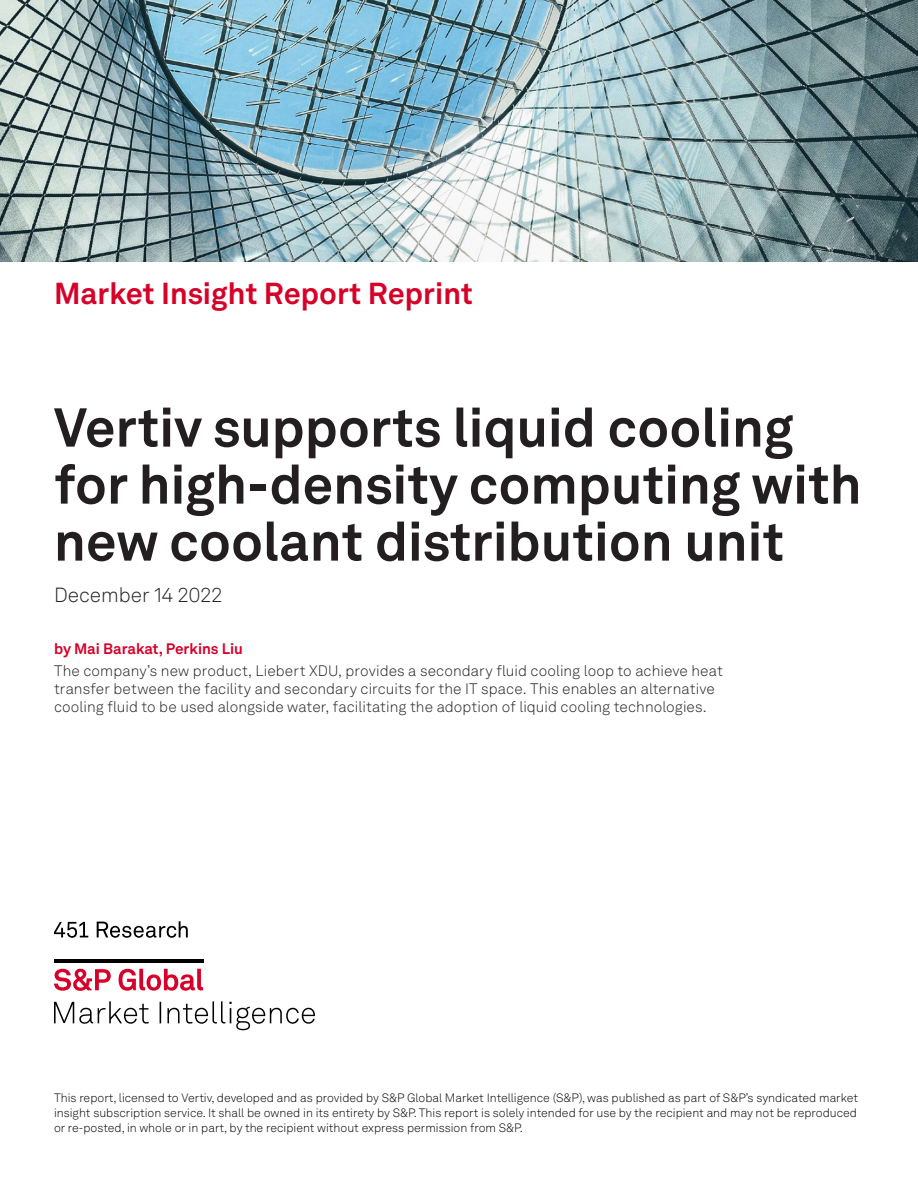
<style>
.page{position:relative;width:918px;height:1188px;background:#fff}
.page>*{position:absolute;margin:0;border:0;box-sizing:border-box;transform-origin:0 0}
.t1{font:700 54px/57px "Akkurat LL";color:#231f20}
.Report_type{font:700 30px "Akkurat LL";color:#d60029}
.Date{font:300 20.25px "Akkurat LL";letter-spacing:-.005em;color:#231f20}
.Hook{font:300 15px/18px "Akkurat LL";letter-spacing:.005em;color:#231f20}
.Author{font:700 15px "Akkurat LL";color:#d60029}
.Legal_Text{font:300 12px/15px "Akkurat LL";color:#000;text-align:justify}
</style>
<div class="page">
<img style="left:0;top:0;width:918px;height:262px">
<svg style="left:54px;top:1001px;width:261px;height:29px"></svg>
<svg style="left:54px;top:968px;width:149px;height:23px"></svg>
<hr style="left:54px;top:959px;width:149px;height:3px;background:#000">
<svg style="left:54px;top:922px;width:34px;height:16px"></svg>
<svg style="left:97px;top:921px;width:91px;height:17px"></svg>
<p class="Report_type" style="left:54px;top:270px;width:421px">Market Insight Report Reprint</p>
<p class="t1" style="left:54px;top:396px;width:809px">Vertiv supports liquid cooling for high-density computing with new coolant distribution unit</p>
<p class="Date" style="left:54px;top:581px;width:170px">December 14 2022</p>
<p class="Author" style="left:54px;top:637px;width:190px">by Mai Barakat, Perkins Liu</p>
<p class="Hook" style="left:54px;top:662px;width:670px">The company’s new product, Liebert XDU, provides a secondary fluid cooling loop to achieve heat transfer between the facility and secondary circuits for the IT space. This enables an alternative cooling fluid to be used alongside water, facilitating the adoption of liquid cooling technologies.</p>
<p class="Legal_Text" style="left:54px;top:1090px;width:806px">This report, licensed to Vertiv, developed and as provided by S&amp;P Global Market Intelligence (S&amp;P), was published as part of S&amp;P’s syndicated market insight subscription service. It shall be owned in its entirety by S&amp;P. This report is solely intended for use by the recipient and may not be reproduced or re-posted, in whole or in part, by the recipient without express permission from S&amp;P.</p>
</div>
